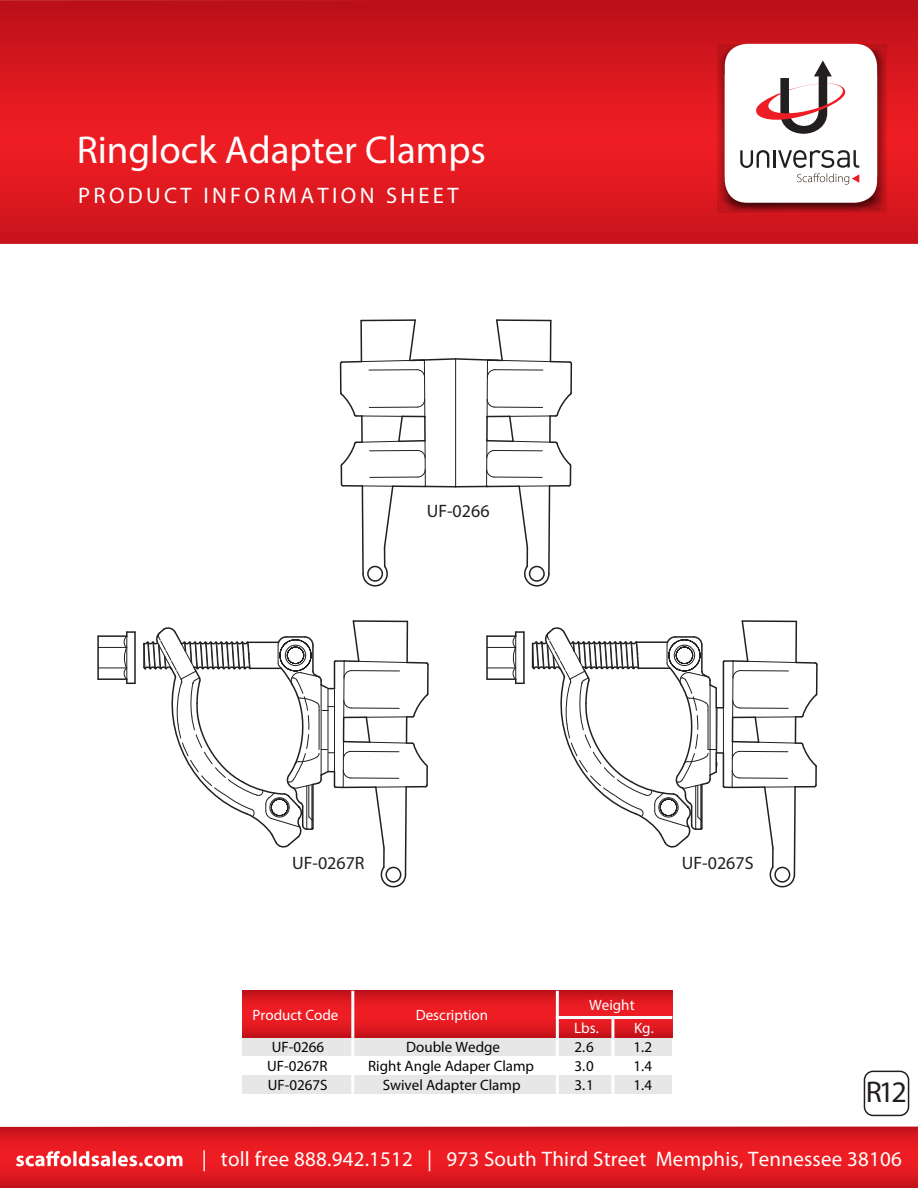
<style>
.page{position:relative;width:918px;height:1188px;background:#fff}
.page>*{position:absolute;margin:0;border:0;box-sizing:border-box;transform-origin:0 0}
.t1{font:39px "Myriad Pro";color:#fff}
.t2{font:30px "Myriad Pro";color:#231f20}
.t3{font:22.5px "Myriad Pro";letter-spacing:.15em;color:#fff}
.t4{font:21px "Myriad Pro";letter-spacing:.01em;color:#fff}
.t5{font:18px "Myriad Pro";color:#231f20}
.t6{font:15px "Myriad Pro";color:#050504}
.t7{font:15px/23.5px "Myriad Pro";color:#fff}
</style>
<div class="page">
<div style="left:243px;top:1037px;width:429px;height:19px;background:#e6e7e6"></div>
<div style="left:243px;top:1075px;width:429px;height:19px;background:#e6e7e6"></div>
<svg style="left:243px;top:991px;width:429px;height:46px;background:#de1920"></svg>
<hr style="left:351px;top:991px;width:3px;height:103px;background:#fff">
<hr style="left:556px;top:991px;width:3px;height:103px;background:#fff">
<hr style="left:611px;top:1017px;width:3px;height:77px;background:#fff">
<hr style="left:556px;top:1016px;width:116px;height:3px;background:#fff">
<svg style="left:488px;top:631px;width:36px;height:53px"></svg>
<hr style="left:487px;top:678px;width:29px;height:2px;background:#231f20">
<hr style="left:487px;top:635px;width:29px;height:2px;background:#231f20">
<hr style="left:486px;top:636px;width:2px;height:43px;background:#231f20">
<hr style="left:523px;top:632px;width:2px;height:51px;background:#231f20">
<svg style="left:531px;top:620px;width:287px;height:268px"></svg>
<svg style="left:99px;top:631px;width:36px;height:53px"></svg>
<hr style="left:98px;top:678px;width:29px;height:2px;background:#231f20">
<hr style="left:98px;top:635px;width:29px;height:2px;background:#231f20">
<hr style="left:97px;top:636px;width:2px;height:43px;background:#231f20">
<hr style="left:134px;top:632px;width:2px;height:51px;background:#231f20">
<svg style="left:143px;top:620px;width:286px;height:268px"></svg>
<hr style="left:487px;top:360px;width:1px;height:58px;background:#231f20">
<hr style="left:570px;top:364px;width:2px;height:29px;background:#231f20">
<svg style="left:485px;top:391px;width:87px;height:196px"></svg>
<hr style="left:424px;top:360px;width:1px;height:58px;background:#231f20">
<hr style="left:340px;top:364px;width:2px;height:29px;background:#231f20">
<svg style="left:340px;top:391px;width:87px;height:196px"></svg>
<hr style="left:455px;top:359px;width:1px;height:128px;background:#231f20">
<svg style="left:339px;top:319px;width:234px;height:58px"></svg>
<hr style="left:456px;top:486px;width:32px;height:1px;background:#231f20">
<hr style="left:425px;top:486px;width:31px;height:1px;background:#231f20">
<div style="left:864px;top:1070px;width:45px;height:46px;border:2px solid #231f20;border-radius:9px"></div>
<svg style="left:0;top:0;width:918px;height:244px;background:#d7171e"></svg>
<svg style="left:0;top:1126px;width:918px;height:62px;background:#de1b22"></svg>
<svg style="left:16px;top:1151px;width:166px;height:15px"></svg>
<svg style="left:718px;top:44px;width:169px;height:169px;background:#a7151a"></svg>
<svg style="left:725px;top:44px;width:152px;height:159px"></svg>
<h1 class="t1" style="left:77px;top:126px;width:411px">Ringlock Adapter Clamps</h1>
<h3 class="t3" style="left:78px;top:182px;width:382px">PRODUCT INFORMATION SHEET</h3>
<p class="t5" style="left:427px;top:500px;width:64px">UF-0266</p>
<p class="t5" style="left:292px;top:851px;width:74px">UF-0267R</p>
<p class="t5" style="left:682px;top:851px;width:73px">UF-0267S</p>
<p class="t7" style="left:252px;top:1003px;width:88px">Product Code</p>
<p class="t7" style="left:416px;top:1003px;width:74px">Description</p>
<p class="t7" style="left:574px;top:992px;width:62px;text-indent:15px">Weight<br>Lbs.</p>
<p class="t7" style="left:634px;top:1016px;width:21px">Kg.</p>
<p class="t6" style="left:272px;top:1038px;width:54px">UF-0266</p>
<p class="t6" style="left:406px;top:1038px;width:95px">Double Wedge</p>
<p class="t6" style="left:574px;top:1038px;width:21px">2.6</p>
<p class="t6" style="left:634px;top:1038px;width:20px">1.2</p>
<p class="t6" style="left:267px;top:1057px;width:62px">UF-0267R</p>
<p class="t6" style="left:368px;top:1057px;width:168px">Right Angle Adaper Clamp</p>
<p class="t6" style="left:574px;top:1057px;width:21px">3.0</p>
<p class="t6" style="left:634px;top:1057px;width:20px">1.4</p>
<p class="t6" style="left:268px;top:1075px;width:61px">UF-0267S</p>
<p class="t6" style="left:383px;top:1075px;width:139px">Swivel Adapter Clamp</p>
<p class="t6" style="left:575px;top:1075px;width:21px">3.1</p>
<p class="t6" style="left:634px;top:1075px;width:20px">1.4</p>
<h2 class="t2" style="left:866px;top:1073px;width:42px">R12</h2>
<h3 class="t4" style="left:202px;top:1146px;width:702px">| toll free 888.942.1512 | 973 South Third Street Memphis, Tennessee 38106</h3>
</div>
